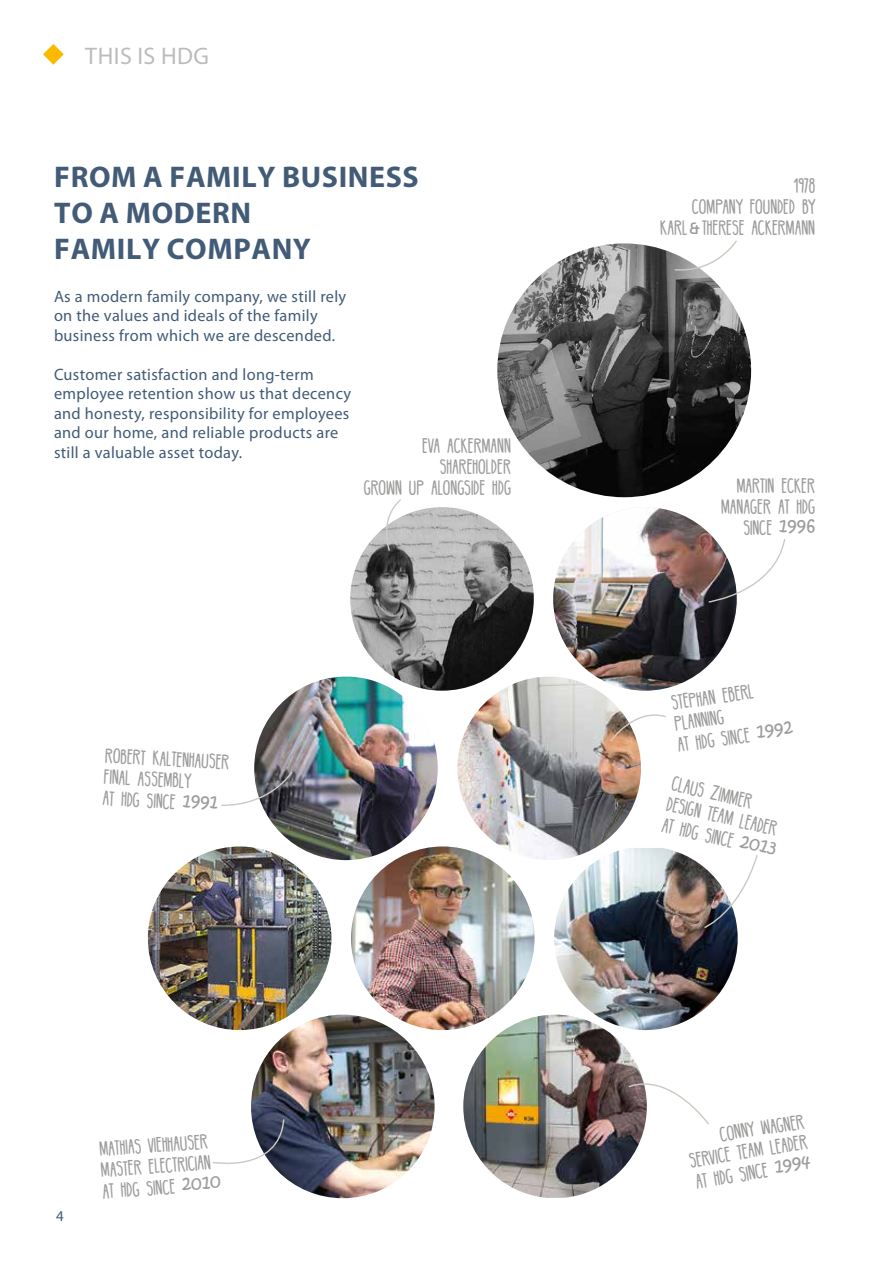
<style>
.page{position:relative;width:893px;height:1263px;background:#fff}
.page>*{position:absolute;margin:0;border:0;box-sizing:border-box;transform-origin:0 0}
.t1{font:700 30px/36px "Myriad Pro";letter-spacing:.02em;color:#425b77}
.t2{font:24px "Myriad Pro";letter-spacing:.02em;color:#bcbcbc}
.t3{font:16.5px/19.5px "Myriad Pro";letter-spacing:.02em;color:#425b77}
.t4{font:15px/21.3px "BELLABOO";color:#9d9d9c}
.t5{font:15px "Myriad Pro";color:#425b77}
.s1{font-family:"Kristen ITC";font-size:18px}
.s2{font-family:"Samsung Imagination";font-weight:700;font-size:16.5px}
</style>
<div class="page">
<img style="left:554px;top:848px;width:184px;height:182px">
<svg style="left:43px;top:44px;width:21px;height:21px"></svg>
<img style="left:463px;top:1015px;width:184px;height:183px">
<svg style="left:627px;top:1071px;width:82px;height:54px"></svg>
<img style="left:148px;top:846px;width:183px;height:184px;border-radius:92px">
<img style="left:351px;top:846px;width:184px;height:184px;border-radius:92px">
<img style="left:251px;top:1015px;width:184px;height:183px;border-radius:92px">
<svg style="left:212px;top:1118px;width:73px;height:56px"></svg>
<img style="left:457px;top:676px;width:184px;height:184px;border-radius:92px">
<svg style="left:609px;top:707px;width:57px;height:36px"></svg>
<img style="left:254px;top:677px;width:184px;height:183px;border-radius:91px">
<svg style="left:221px;top:771px;width:72px;height:36px"></svg>
<img style="left:703px;top:853px;width:55px;height:76px">
<img style="left:497px;top:243px;width:254px;height:254px;border-radius:127px">
<img style="left:350px;top:507px;width:184px;height:184px;border-radius:92px">
<svg style="left:378px;top:499px;width:25px;height:53px"></svg>
<svg style="left:673px;top:240px;width:64px;height:35px"></svg>
<img style="left:553px;top:507px;width:184px;height:184px;border-radius:92px">
<svg style="left:707px;top:537px;width:79px;height:66px"></svg>
<hr style="left:892px;top:103px;width:1px;height:1160px;background:#5e962a">
<h2 class="t2" style="left:85px;top:41px;width:125px">THIS IS HDG</h2>
<h1 class="t1" style="left:54px;top:158px;width:366px">FROM A FAMILY BUSINESS<br>TO A MODERN<br>FAMILY COMPANY</h1>
<p class="t3" style="left:54px;top:286px;width:294px">As a modern family company, we still rely on the values and ideals of the family business from which we are descended.</p>
<p class="t3" style="left:54px;top:364px;width:299px">Customer satisfaction and long-term employee retention show us that decency and honesty, responsibility for employees and our home, and reliable products are still a valuable asset today.</p>
<p class="t4" style="left:364px;top:435px;width:149px;text-align:right">EVA ACKERMANN<br>SHAREHOLDER<br>GROWN UP ALONGSIDE HDG</p>
<p class="t4" style="left:106px;top:744px;width:126px;rotate:3deg">ROBERT KALTENHAUSER<br>FINAL ASSEMBLY<br>AT HDG SINCE <span class="s1">1991</span></p>
<p class="t5" style="left:56px;top:1207px;width:9px">4</p>
<p class="t4" style="left:99px;top:1138px;width:120px;rotate:-4deg">MATHIAS VIEHHAUSER<br>MASTER ELECTRICIAN<br>AT HDG SINCE <span class="s1">2010</span></p>
<p class="t4" style="left:660px;top:175px;width:156px;text-align:right">1978<br>COMPANY FOUNDED BY<br>KARL<span class="s2">&amp;</span>THERESE ACKERMANN</p>
<p class="t4" style="left:721px;top:474px;width:96px;text-align:right">MARTIN ECKER<br>MANAGER AT HDG<br>SINCE <span class="s1">1996</span></p>
<p class="t4" style="left:670px;top:692px;width:118px;rotate:-8deg">STEPHAN EBERL<br>PLANNING<br>AT HDG SINCE <span class="s1">1992</span></p>
<p class="t4" style="left:674px;top:772px;width:118px;rotate:13deg">CLAUS ZIMMER<br>DESIGN TEAM LEADER<br>AT HDG SINCE <span class="s1">2013</span></p>
<p class="t4" style="left:684px;top:1129px;width:121px;text-align:justify;text-indent:34px;rotate:-9deg">CONNY WAGNER SERVICE TEAM LEADER AT HDG SINCE <span class="s1">1994</span></p>
</div>
